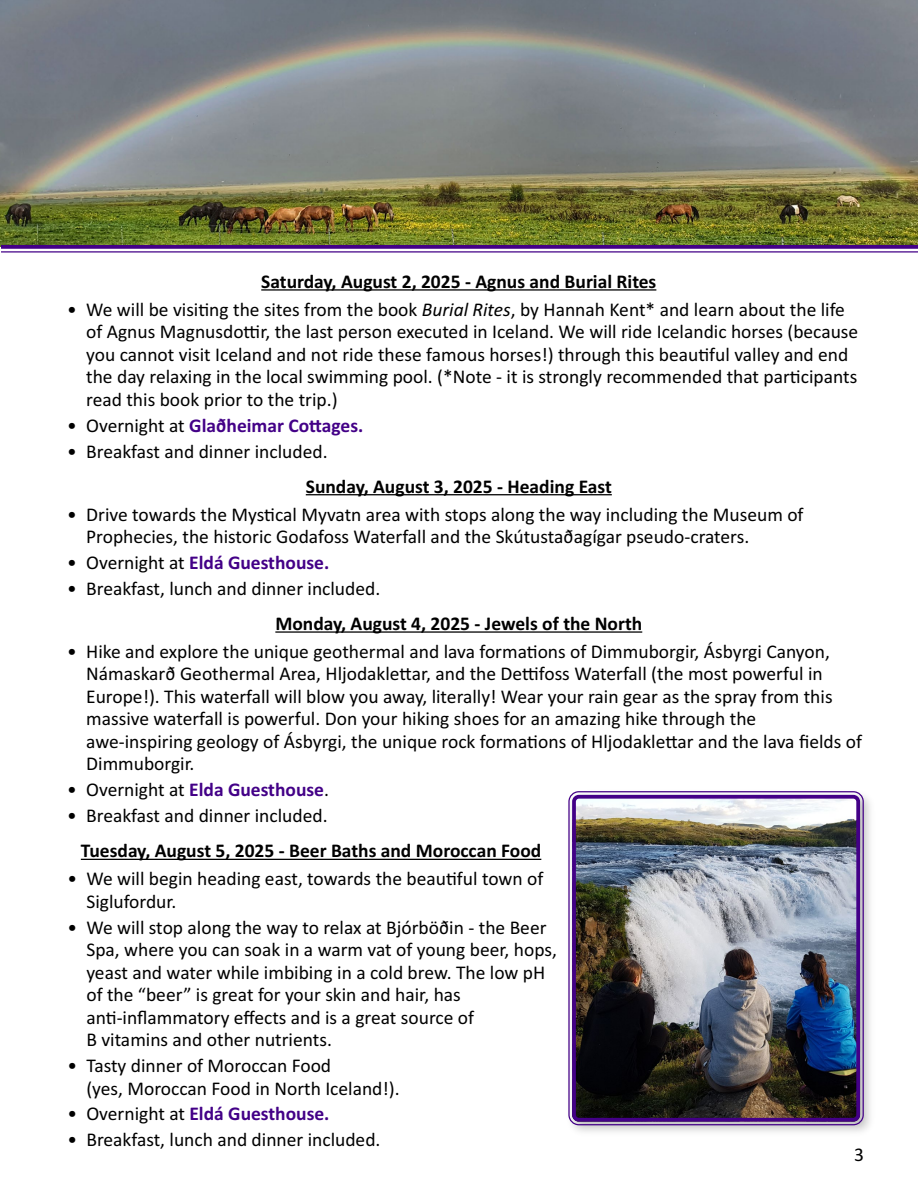
<style>
.page{position:relative;width:918px;height:1188px;background:#fff}
.page>*{position:absolute;margin:0;border:0;box-sizing:border-box;transform-origin:0 0}
.t1{font:19.5px/22.5px "Calibri";color:#000}
.t2{font:700 19.5px "Calibri";color:#000}
.t3{font:700 19.5px "Calibri";color:#430087}
.s1{font-style:italic}
.s2{font-weight:400;color:#000}
</style>
<div class="page">
<hr style="left:81px;top:859px;width:460px;height:1px;background:#000">
<hr style="left:261px;top:289px;width:395px;height:2px;background:#000">
<hr style="left:306px;top:494px;width:306px;height:1px;background:#000">
<hr style="left:275px;top:631px;width:367px;height:2px;background:#000">
<img style="left:1px;top:0;width:917px;height:245px">
<hr style="left:1px;top:251px;width:917px;height:2px;background:#430087">
<svg style="left:1px;top:245px;width:917px;height:4px;background:#4d0e8c"></svg>
<div style="left:566px;top:788px;width:310px;height:350px;background:#000;opacity:.25"></div>
<img style="left:572px;top:795px;width:288px;height:327px">
<div style="left:568px;top:791px;width:296px;height:334px;border:1px solid #430087;border-radius:10px"></div>
<div style="left:572px;top:795px;width:288px;height:327px;border:4px solid #430087;border-radius:5px"></div>
<p class="t2" style="left:261px;top:267px;width:397px">Saturday, August 2, 2025 - Agnus and Burial Rites</p>
<p class="t1" style="left:86px;top:298px;width:774px;text-indent:-19px">• We will be visiting the sites from the book <span class="s1">Burial Rites</span>, by Hannah Kent* and learn about the life of Agnus Magnusdottir, the last person executed in Iceland. We will ride Icelandic horses (because you cannot visit Iceland and not ride these famous horses!) through this beautiful valley and end the day relaxing in the local swimming pool. (*Note - it is strongly recommended that participants read this book prior to the trip.)</p>
<p class="t3" style="left:67px;top:411px;width:298px"><span class="s2">• Overnight at</span> Glaðheimar Cottages.</p>
<p class="t1" style="left:67px;top:439px;width:262px">• Breakfast and dinner included.</p>
<p class="t2" style="left:306px;top:472px;width:308px">Sunday, August 3, 2025 - Heading East</p>
<p class="t1" style="left:86px;top:502px;width:719px;text-indent:-19px">• Drive towards the Mystical Myvatn area with stops along the way including the Museum of<br>Prophecies, the historic Godafoss Waterfall and the Skútustaðagígar pseudo-craters.</p>
<p class="t3" style="left:67px;top:549px;width:263px"><span class="s2">• Overnight at</span> Eldá Guesthouse.</p>
<p class="t1" style="left:67px;top:577px;width:314px">• Breakfast, lunch and dinner included.</p>
<p class="t2" style="left:275px;top:610px;width:368px">Monday, August 4, 2025 - Jewels of the North</p>
<p class="t1" style="left:86px;top:640px;width:777px;text-indent:-19px">• Hike and explore the unique geothermal and lava formations of Dimmuborgir, Ásbyrgi Canyon, Námaskarð Geothermal Area, Hljodaklettar, and the Dettifoss Waterfall (the most powerful in Europe!). This waterfall will blow you away, literally! Wear your rain gear as the spray from this massive waterfall is powerful. Don your hiking shoes for an amazing hike through the awe-inspiring geology of Ásbyrgi, the unique rock formations of Hljodaklettar and the lava fields of Dimmuborgir.</p>
<p class="t3" style="left:67px;top:776px;width:263px"><span class="s2">• Overnight at</span> Elda Guesthouse<span class="s2">.</span></p>
<p class="t1" style="left:67px;top:804px;width:262px">• Breakfast and dinner included.</p>
<p class="t2" style="left:81px;top:837px;width:462px">Tuesday, August 5, 2025 - Beer Baths and Moroccan Food</p>
<p class="t1" style="left:86px;top:867px;width:459px;text-indent:-19px">• We will begin heading east, towards the beautiful town of<br>Siglufordur.</p>
<p class="t1" style="left:86px;top:915px;width:472px;text-indent:-19px">• We will stop along the way to relax at Bjórböðin - the Beer Spa, where you can soak in a warm vat of young beer, hops, yeast and water while imbibing in a cold brew. The low pH of the “beer” is great for your skin and hair, has anti-inflammatory effects and is a great source of<br>B vitamins and other nutrients.</p>
<p class="t1" style="left:86px;top:1054px;width:315px;text-indent:-19px">• Tasty dinner of Moroccan Food<br>(yes, Moroccan Food in North Iceland!).</p>
<p class="t3" style="left:68px;top:1100px;width:263px"><span class="s2">• Overnight at</span> Eldá Guesthouse.</p>
<p class="t1" style="left:68px;top:1128px;width:314px">• Breakfast, lunch and dinner included.</p>
<p class="t1" style="left:854px;top:1143px;width:11px">3</p>
</div>
